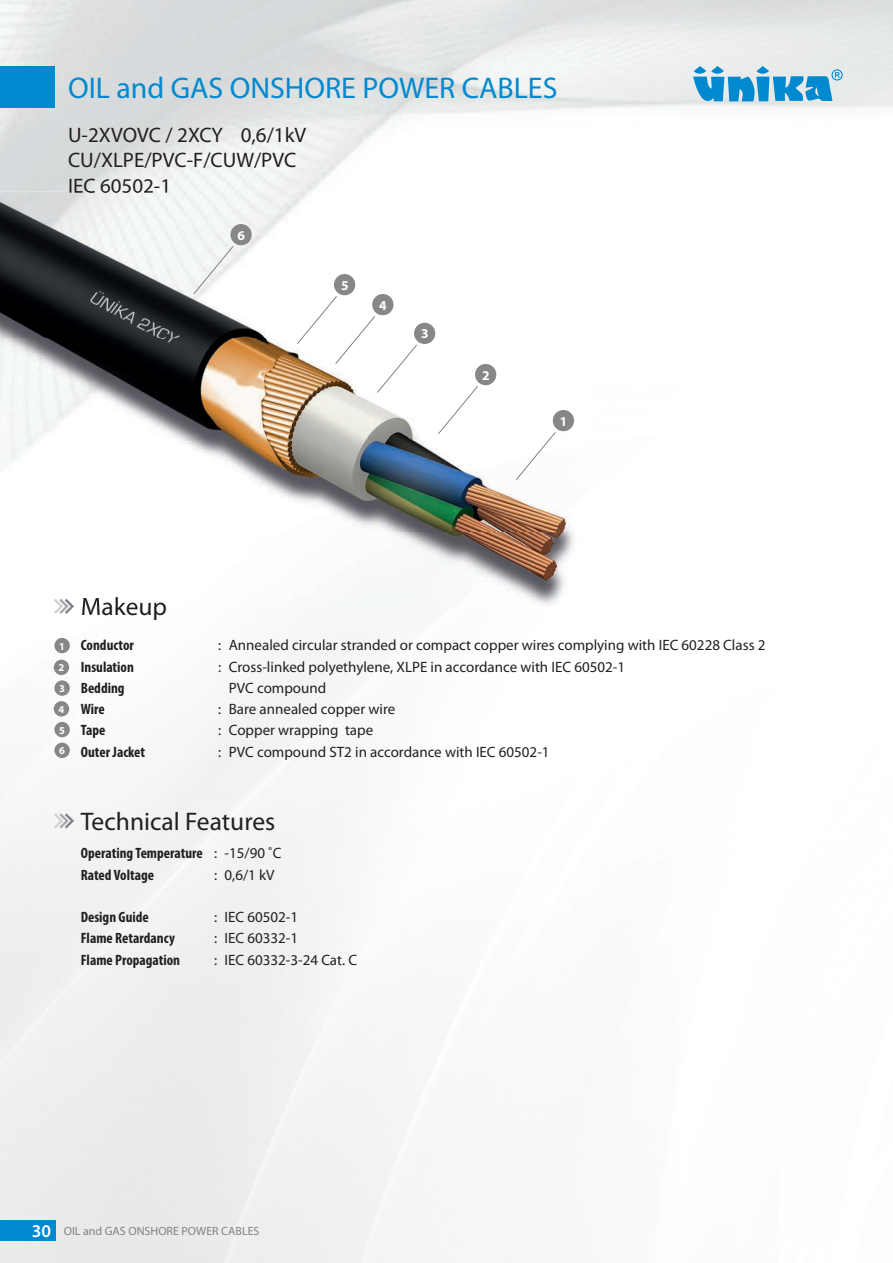
<style>
.page{position:relative;width:893px;height:1263px;background:#fff}
.page>*{position:absolute;margin:0;border:0;box-sizing:border-box;transform-origin:0 0}
.t1{font:30px "Myriad Pro";color:#0089cf}
.t2{font:25.5px "Myriad Pro";color:#231f20}
.t3{font:21px/25.2px "Myriad Pro";color:#231f20}
.t4{font:15px "Myriad Pro";color:#231f20}
.t5{font:700 condensed 15px/21.3px "Myriad Pro";color:#231f20}
.t6{font:700 13.5px "Myriad Pro";color:#fff}
.t7{font:12px "Myriad Pro";color:#808285}
.t8{font:700 10.5px/21.8px "Myriad Pro";color:#fff}
.s1{font-weight:400;font-stretch:normal}
.s2{font-weight:600;font-size:18px;color:#fff}
</style>
<div class="page">
<img style="left:0;top:627px;width:548px;height:636px">
<img style="left:82px;top:606px;width:84px;height:1px">
<div style="left:0;top:1220px;width:55px;height:21px;background:#0089cf"></div>
<img style="left:0;top:0;width:683px;height:191px">
<img style="left:683px;top:0;width:210px;height:108px">
<img style="left:70px;top:178px;width:97px;height:13px">
<div style="left:0;top:66px;width:54px;height:42px;background:#0089cf"></div>
<div style="left:54px;top:638px;width:16px;height:15px;background:#888786;border-radius:50%"></div>
<div style="left:54px;top:660px;width:15px;height:15px;background:#888786;border-radius:50%"></div>
<div style="left:54px;top:680px;width:16px;height:16px;background:#888786;border-radius:50%"></div>
<div style="left:54px;top:701px;width:15px;height:15px;background:#888786;border-radius:50%"></div>
<svg style="left:54px;top:813px;width:20px;height:15px"></svg>
<div style="left:831px;top:69px;width:12px;height:12px;border:1px solid #0089cf;border-radius:50%"></div>
<svg style="left:693px;top:66px;width:147px;height:42px;background:#80bfde"></svg>
<div style="left:54px;top:722px;width:16px;height:15px;background:#888786;border-radius:50%"></div>
<img style="left:0;top:191px;width:574px;height:414px">
<img style="left:70px;top:191px;width:97px;height:2px">
<svg style="left:54px;top:599px;width:20px;height:15px"></svg>
<img style="left:82px;top:597px;width:84px;height:9px">
<div style="left:553px;top:410px;width:21px;height:21px;background:#888786;border-radius:50%"></div>
<svg style="left:515px;top:431px;width:41px;height:50px"></svg>
<div style="left:475px;top:364px;width:21px;height:21px;background:#888786;border-radius:50%"></div>
<svg style="left:437px;top:385px;width:42px;height:50px"></svg>
<div style="left:414px;top:323px;width:21px;height:21px;background:#888786;border-radius:50%"></div>
<div style="left:334px;top:274px;width:21px;height:21px;background:#888786;border-radius:50%"></div>
<svg style="left:296px;top:295px;width:122px;height:98px"></svg>
<div style="left:230px;top:224px;width:22px;height:21px;background:#888786;border-radius:50%"></div>
<svg style="left:193px;top:245px;width:41px;height:50px"></svg>
<div style="left:54px;top:743px;width:16px;height:15px;background:#888786;border-radius:50%"></div>
<h1 class="t1" style="left:68px;top:70px;width:491px">OIL and GAS ONSHORE POWER CABLES</h1>
<h3 class="t3" style="left:68px;top:122px;width:240px">U-2XVOVC / 2XCY 0,6/1kV<br>CU/XLPE/PVC-F/CUW/PVC<br>IEC 60502-1</h3>
<p class="t6" style="left:238px;top:226px;width:9px">6</p>
<p class="t6" style="left:341px;top:276px;width:9px">5</p>
<p class="t6" style="left:379px;top:296px;width:9px">4</p>
<p class="t6" style="left:421px;top:325px;width:9px">3</p>
<p class="t6" style="left:482px;top:366px;width:9px">2</p>
<p class="t6" style="left:560px;top:412px;width:9px">1</p>
<p class="t8" style="left:59px;top:635px;width:8px">1<br>2</p>
<p class="t8" style="left:59px;top:678px;width:8px;line-height:20.7px">3<br>4</p>
<p class="t8" style="left:59px;top:719px;width:7px">5</p>
<p class="t8" style="left:59px;top:739px;width:7px">6</p>
<h2 class="t2" style="left:81px;top:591px;width:88px">Makeup</h2>
<p class="t5" style="left:81px;top:634px;width:55px">Conductor</p>
<p class="t4" style="left:218px;top:636px;width:549px">: Annealed circular stranded or compact copper wires complying with IEC 60228 Class 2</p>
<p class="t5" style="left:81px;top:656px;width:55px">Insulation</p>
<p class="t4" style="left:218px;top:657px;width:408px">: Cross-linked polyethylene, XLPE in accordance with IEC 60502-1</p>
<p class="t5" style="left:81px;top:677px;width:45px">Bedding</p>
<p class="t4" style="left:229px;top:679px;width:99px">PVC compound</p>
<p class="t5" style="left:81px;top:698px;width:26px">Wire</p>
<p class="t4" style="left:218px;top:700px;width:179px">: Bare annealed copper wire</p>
<p class="t5" style="left:81px;top:719px;width:26px">Tape</p>
<p class="t4" style="left:218px;top:721px;width:156px">: Copper wrapping tape</p>
<p class="t5" style="left:81px;top:741px;width:66px">Outer Jacket</p>
<p class="t4" style="left:218px;top:742px;width:333px">: PVC compound ST2 in accordance with IEC 60502-1</p>
<h2 class="t2" style="left:81px;top:805px;width:196px">Technical Features</h2>
<p class="t5" style="left:81px;top:842px;width:202px">Operating Temperature <span class="s1">: -15/90 ˚C<br></span>Rated Voltage</p>
<p class="t4" style="left:214px;top:865px;width:62px">: 0,6/1 kV</p>
<p class="t5" style="left:81px;top:906px;width:70px">Design Guide</p>
<p class="t4" style="left:214px;top:908px;width:86px">: IEC 60502-1</p>
<p class="t5" style="left:81px;top:927px;width:96px">Flame Retardancy</p>
<p class="t4" style="left:214px;top:929px;width:86px">: IEC 60332-1</p>
<p class="t5" style="left:81px;top:949px;width:101px">Flame Propagation</p>
<p class="t4" style="left:214px;top:950px;width:144px">: IEC 60332-3-24 Cat. C</p>
<p class="t7" style="left:32px;top:1223px;width:229px"><span class="s2">30</span> OIL and GAS ONSHORE POWER CABLES</p>
</div>
